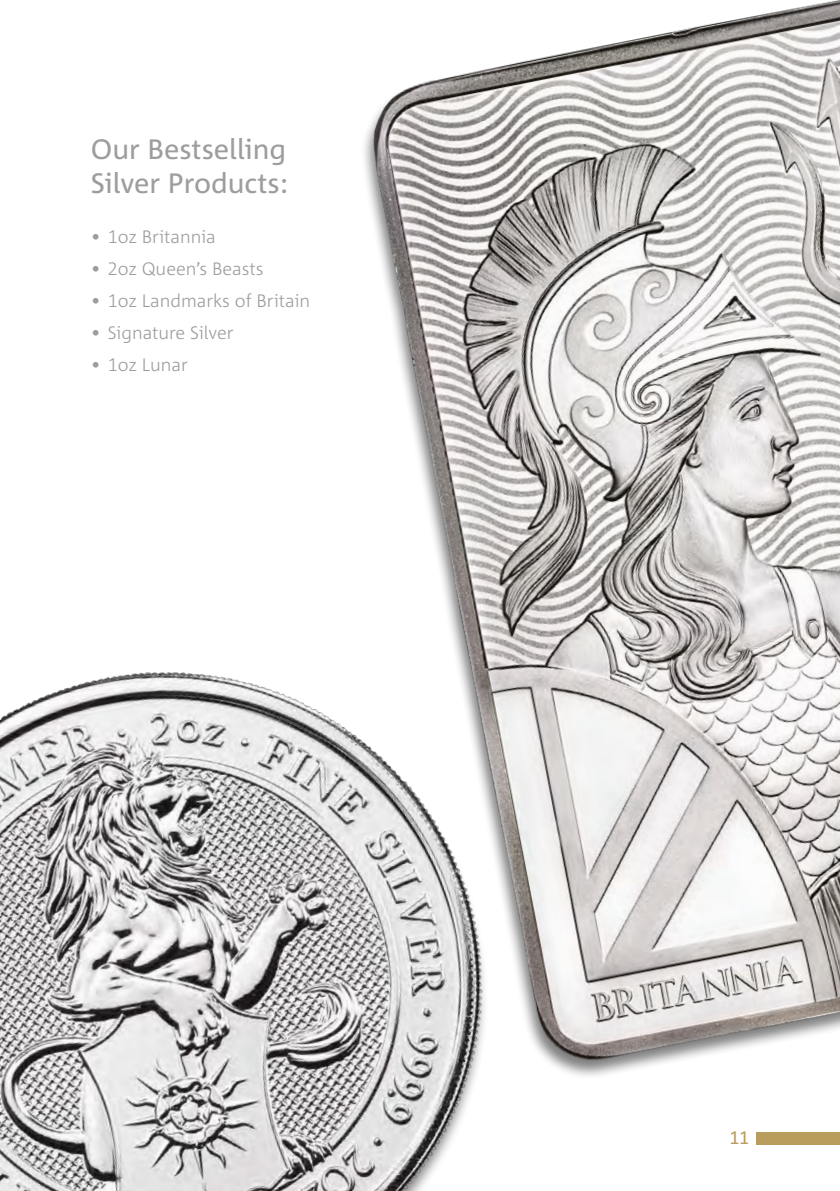
<style>
.page{position:relative;width:840px;height:1191px;background:#fff}
.page>*{position:absolute;margin:0;border:0;box-sizing:border-box;transform-origin:0 0}
.t1{font:28px/34px "Corpid C3";color:#9d9d9c}
.t2{font:300 18px "Corpid C3";color:#9d9d9c}
.t3{font:18px "Corpid C3";color:#b99d5d}
</style>
<div class="page">
<img style="left:364px;top:0;width:475px;height:1145px">
<img style="left:0;top:604px;width:534px;height:587px">
<div style="left:756px;top:1131px;width:83px;height:13px;background:#b99d5d"></div>
<h1 class="t1" style="left:91px;top:132px;width:199px">Our Bestselling<br>Silver Products:</h1>
<p class="t2" style="left:91px;top:226px;width:126px">• 1oz Britannia</p>
<p class="t2" style="left:91px;top:258px;width:174px">• 2oz Queen’s Beasts</p>
<p class="t2" style="left:91px;top:290px;width:221px">• 1oz Landmarks of Britain</p>
<p class="t2" style="left:91px;top:322px;width:144px">• Signature Silver</p>
<p class="t2" style="left:91px;top:354px;width:99px">• 1oz Lunar</p>
<p class="t3" style="left:729px;top:1126px;width:21px">11</p>
</div>
